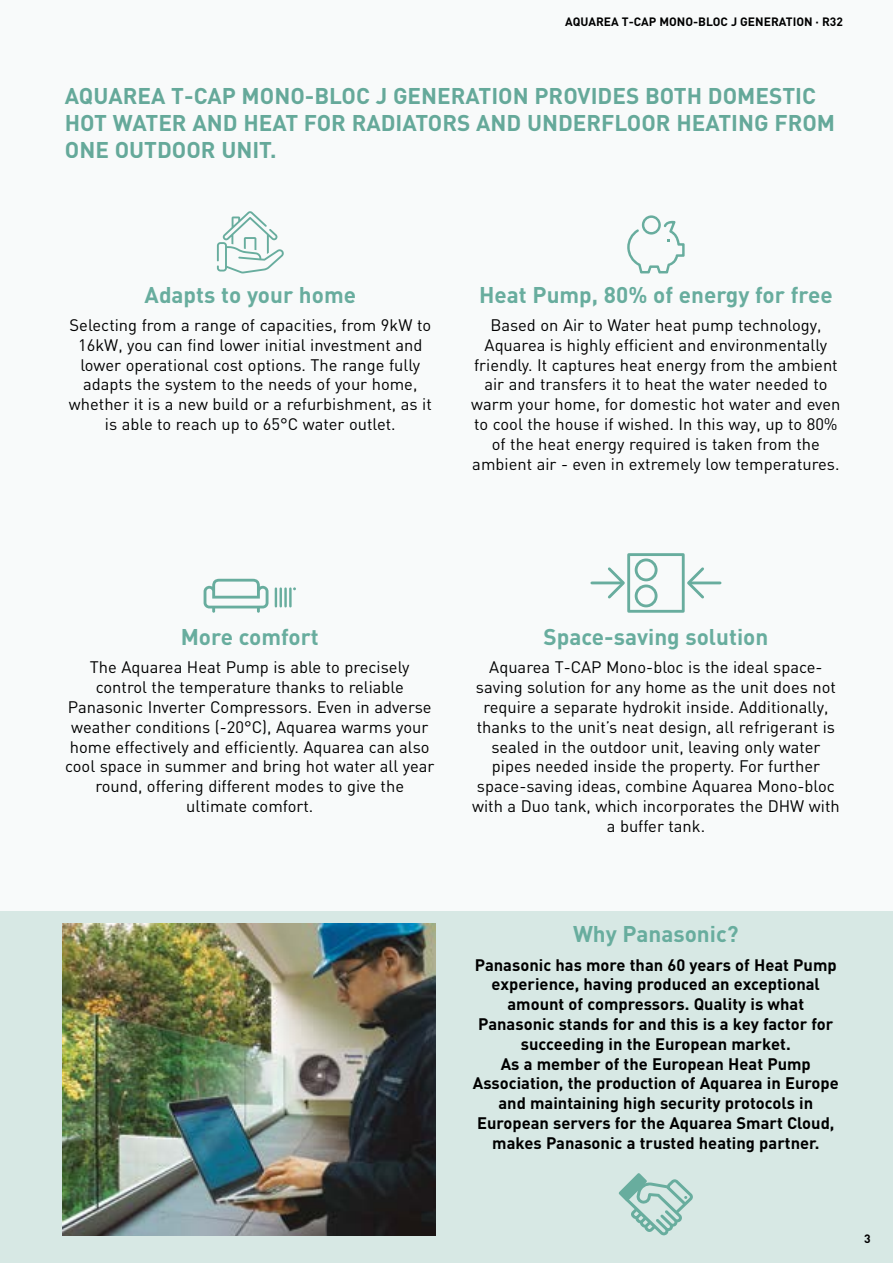
<style>
.page{position:relative;width:893px;height:1263px;background:#f8fafa}
.page>*{position:absolute;margin:0;border:0;box-sizing:border-box;transform-origin:0 0}
._00_INTRO_TEXT_11R{font:700 22.5px/27px "DIN";color:#68ad9e}
._01_18_TEXT_11R{font:16.5px/19.8px "DIN";color:#000;text-align:center}
._01_18_TEXT_11R-2{font:700 16.5px/19.8px "DIN";color:#000;text-align:center}
.t1{font:700 12px "DIN";color:#000}
</style>
<div class="page">
<div style="left:0;top:911px;width:893px;height:352px;background:#d7e8e4"></div>
<svg style="left:627px;top:215px;width:58px;height:58px"></svg>
<svg style="left:217px;top:211px;width:67px;height:62px"></svg>
<svg style="left:204px;top:579px;width:64px;height:34px"></svg>
<svg style="left:275px;top:589px;width:7px;height:17px"></svg>
<hr style="left:284px;top:589px;width:3px;height:17px;background:#68ad9e">
<hr style="left:289px;top:589px;width:3px;height:17px;background:#68ad9e">
<svg style="left:687px;top:567px;width:20px;height:32px"></svg>
<hr style="left:690px;top:581px;width:30px;height:3px;background:#68ad9e">
<svg style="left:605px;top:567px;width:20px;height:32px"></svg>
<hr style="left:592px;top:581px;width:30px;height:3px;background:#68ad9e">
<div style="left:627px;top:553px;width:58px;height:60px;border:3px solid #68ad9e"></div>
<div style="left:635px;top:584px;width:22px;height:23px;border:3px solid #68ad9e;border-radius:50%"></div>
<div style="left:635px;top:558px;width:22px;height:23px;border:3px solid #68ad9e;border-radius:50%"></div>
<img style="left:63px;top:923px;width:373px;height:312px">
<svg style="left:618px;top:1173px;width:75px;height:62px"></svg>
<p class="t1" style="left:565px;top:13px;width:279px">AQUAREA T-CAP MONO-BLOC J GENERATION · R32</p>
<h1 class="_00_INTRO_TEXT_11R" style="left:65px;top:81px;width:772px">AQUAREA T-CAP MONO‑BLOC J GENERATION PROVIDES BOTH DOMESTIC<br>HOT WATER AND HEAT FOR RADIATORS AND UNDERFLOOR HEATING FROM<br>ONE OUTDOOR UNIT.</h1>
<p class="_00_INTRO_TEXT_11R" style="left:145px;top:280px;width:213px">Adapts to your home</p>
<p class="_01_18_TEXT_11R" style="left:69px;top:315px;width:364px">Selecting from a range of capacities, from 9kW to 16kW, you can find lower initial investment and lower operational cost options. The range fully adapts the system to the needs of your home, whether it is a new build or a refurbishment, as it is able to reach up to 65°C water outlet.</p>
<p class="_00_INTRO_TEXT_11R" style="left:479px;top:280px;width:355px">Heat Pump, 80% of energy for free</p>
<p class="_01_18_TEXT_11R" style="left:471px;top:315px;width:371px">Based on Air to Water heat pump technology, Aquarea is highly efficient and environmentally friendly. It captures heat energy from the ambient air and transfers it to heat the water needed to warm your home, for domestic hot water and even to cool the house if wished. In this way, up to 80% of the heat energy required is taken from the ambient air ‑ even in extremely low temperatures.</p>
<p class="_00_INTRO_TEXT_11R" style="left:181px;top:622px;width:140px">More comfort</p>
<p class="_01_18_TEXT_11R" style="left:65px;top:657px;width:371px">The Aquarea Heat Pump is able to precisely control the temperature thanks to reliable Panasonic Inverter Compressors. Even in adverse weather conditions (-20°C), Aquarea warms your home effectively and efficiently. Aquarea can also cool space in summer and bring hot water all year</p>
<p class="_01_18_TEXT_11R" style="left:95px;top:776px;width:310px">round, offering different modes to give the ultimate comfort.</p>
<p class="_00_INTRO_TEXT_11R" style="left:544px;top:622px;width:226px">Space-saving solution</p>
<p class="_01_18_TEXT_11R" style="left:472px;top:657px;width:369px">Aquarea T-CAP Mono‑bloc is the ideal space&shy;saving solution for any home as the unit does not require a separate hydrokit inside. Additionally, thanks to the unit’s neat design, all refrigerant is sealed in the outdoor unit, leaving only water pipes needed inside the property. For further space-saving ideas, combine Aquarea Mono‑bloc with a Duo tank, which incorporates the DHW with a buffer tank.</p>
<p class="_00_INTRO_TEXT_11R" style="left:573px;top:919px;width:167px">Why Panasonic?</p>
<p class="_01_18_TEXT_11R-2" style="left:475px;top:954px;width:363px">Panasonic has more than 60 years of Heat Pump experience, having produced an exceptional amount of compressors. Quality is what Panasonic stands for and this is a key factor for succeeding in the European market.</p>
<p class="_01_18_TEXT_11R-2" style="left:473px;top:1053px;width:367px">As a member of the European Heat Pump Association, the production of Aquarea in Europe and maintaining high security protocols in European servers for the Aquarea Smart Cloud, makes Panasonic a trusted heating partner.</p>
<p class="t1" style="left:864px;top:1231px;width:8px">3</p>
</div>
